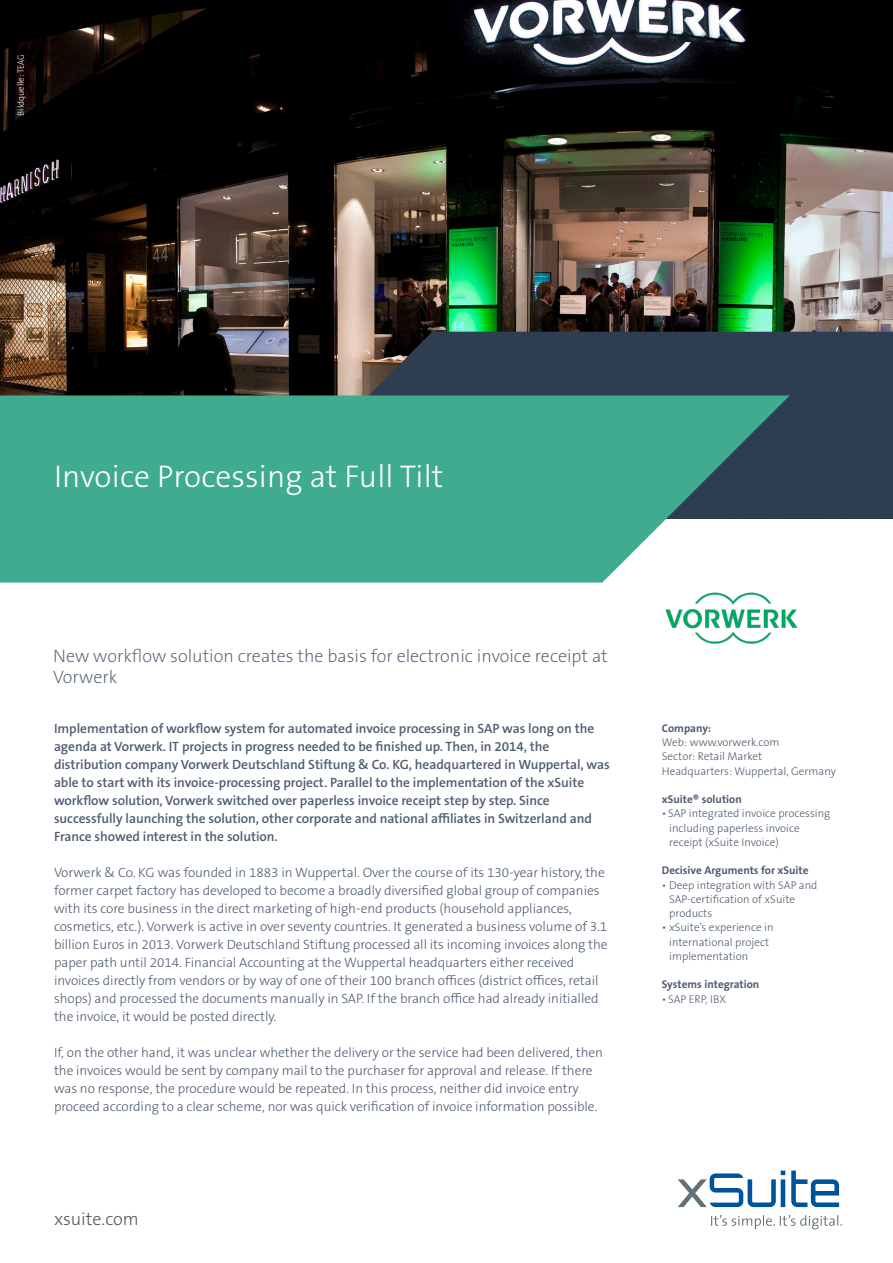
<style>
.page{position:relative;width:893px;height:1263px;background:#fff}
.page>*{position:absolute;margin:0;border:0;box-sizing:border-box;transform-origin:0 0}
.t1{font:300 31.5px "The Sans B W3";letter-spacing:.005em;color:#fff}
.t2{font:200 18px/21.6px "The Sans B W2";color:#505d71}
.t3{font:300 18px "The Sans B W3";color:#57585a}
.t4{font:300 13.5px/18px "The Sans B W3";letter-spacing:-.005em;color:#505d71}
.t5{font:600 13.5px/18px "The Sans B W6";letter-spacing:-.005em;color:#505d71}
.t6{font:300 11.25px/14.2px "The Sans B W3";color:#505d71}
.t7{font:700 11.25px "The Sans B W7";color:#505d71}
.t8{font:300 9px "The Sans B W3";letter-spacing:-.005em;color:#fff}
</style>
<div class="page">
<img style="left:0;top:0;width:893px;height:395px">
<svg style="left:711px;top:1215px;width:131px;height:14px"></svg>
<svg style="left:678px;top:1170px;width:161px;height:37px"></svg>
<svg style="left:246px;top:332px;width:647px;height:187px;background:#353f4e"></svg>
<img style="left:665px;top:592px;width:133px;height:52px">
<svg style="left:0;top:395px;width:790px;height:188px;background:#4cab93"></svg>
<p class="t8" style="left:15px;top:116px;width:63px;rotate:-90deg">Bildquelle: TEAG</p>
<p class="t1" style="left:54px;top:456px;width:391px">Invoice Processing at Full Tilt</p>
<p class="t2" style="left:53px;top:645px;width:556px">New workflow solution creates the basis for electronic invoice receipt at<br>Vorwerk</p>
<p class="t5" style="left:54px;top:719px;width:557px">Implementation of workflow system for automated invoice processing in SAP was long on the agenda at Vorwerk. IT projects in progress needed to be finished up. Then, in 2014, the distribution company Vorwerk Deutschland Stiftung &amp; Co. KG, headquartered in Wuppertal, was able to start with its invoice-processing project. Parallel to the implementation of the xSuite workflow solution, Vorwerk switched over paperless invoice receipt step by step. Since successfully launching the solution, other corporate and national affiliates in Switzerland and France showed interest in the solution.</p>
<p class="t4" style="left:54px;top:863px;width:555px">Vorwerk &amp; Co. KG was founded in 1883 in Wuppertal. Over the course of its 130-year history, the former carpet factory has developed to become a broadly diversified global group of companies with its core business in the direct marketing of high-end products (household appliances, cosmetics, etc.). Vorwerk is active in over seventy countries. It generated a business volume of 3.1 billion Euros in 2013. Vorwerk Deutschland Stiftung processed all its incoming invoices along the paper path until 2014. Financial Accounting at the Wuppertal headquarters either received invoices directly from vendors or by way of one of their 100 branch offices (district offices, retail shops) and processed the documents manually in SAP. If the branch office had already initialled the invoice, it would be posted directly.</p>
<p class="t4" style="left:54px;top:1043px;width:551px">If, on the other hand, it was unclear whether the delivery or the service had been delivered, then the invoices would be sent by company mail to the purchaser for approval and release. If there was no response, the procedure would be repeated. In this process, neither did invoice entry proceed according to a clear scheme, nor was quick verification of invoice information possible.</p>
<p class="t3" style="left:54px;top:1207px;width:86px">xsuite.com</p>
<p class="t7" style="left:662px;top:721px;width:51px">Company:</p>
<p class="t6" style="left:662px;top:735px;width:119px">Web: www.vorwerk.com</p>
<p class="t6" style="left:662px;top:750px;width:102px">Sector: Retail Market</p>
<p class="t6" style="left:662px;top:764px;width:176px">Headquarters: Wuppertal, Germany</p>
<p class="t7" style="left:662px;top:792px;width:81px">xSuite® solution</p>
<p class="t6" style="left:669px;top:807px;width:163px;text-indent:-7px">• SAP integrated invoice processing including paperless invoice receipt (xSuite Invoice)</p>
<p class="t7" style="left:662px;top:863px;width:148px">Decisive Arguments for xSuite</p>
<p class="t6" style="left:669px;top:878px;width:150px;text-indent:-7px">• Deep integration with SAP and<br>SAP-certification of xSuite products</p>
<p class="t6" style="left:669px;top:921px;width:106px;text-indent:-7px">• xSuite’s experience in international project implementation</p>
<p class="t7" style="left:662px;top:977px;width:99px">Systems integration</p>
<p class="t6" style="left:662px;top:992px;width:66px">• SAP ERP, IBX</p>
</div>
